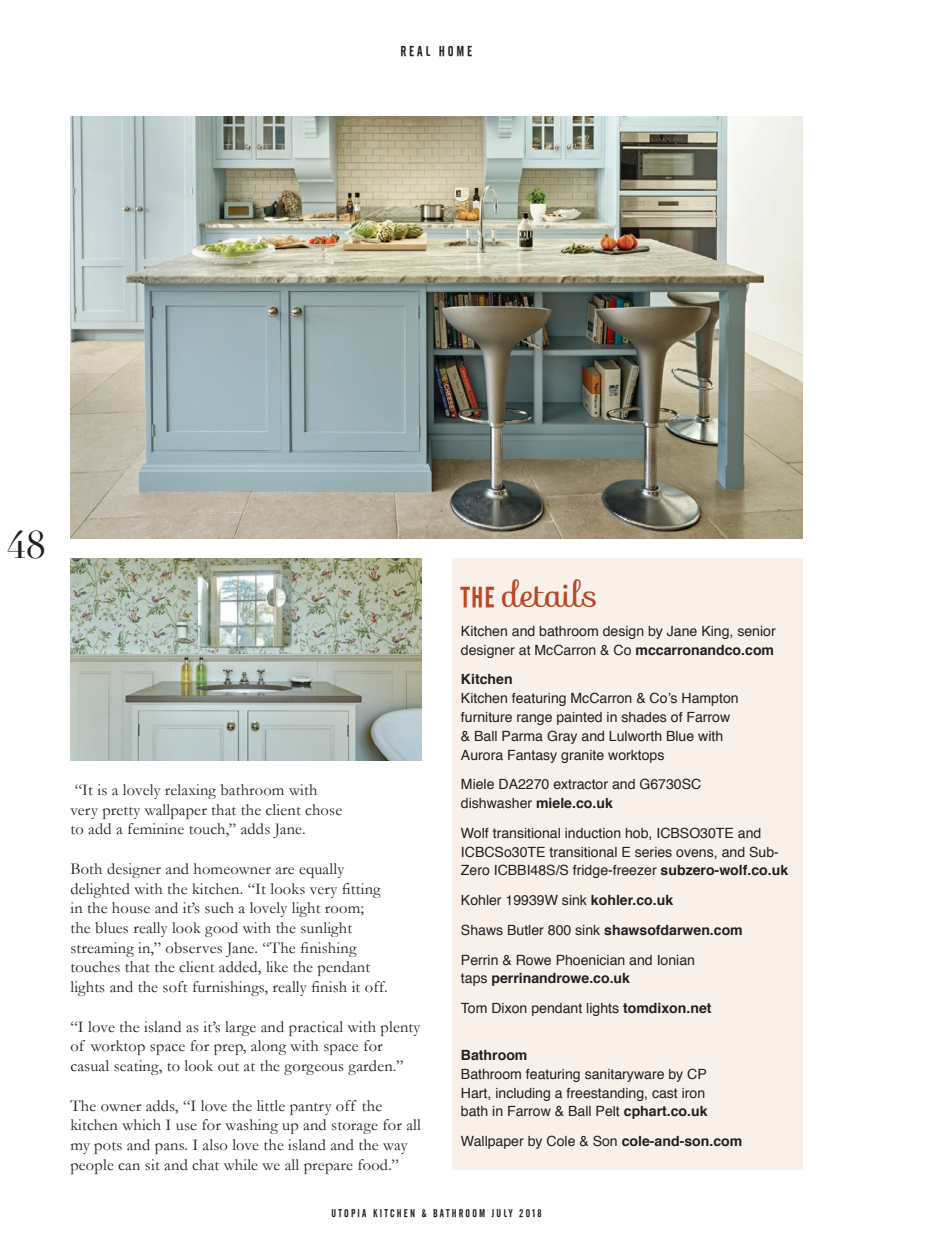
<style>
.page{position:relative;width:934px;height:1254px;background:#fff}
.page>*{position:absolute;margin:0;border:0;box-sizing:border-box;transform-origin:0 0}
.t1{font:34.5px "Sofia";letter-spacing:-.005em;color:#b94725}
.t2{font:16.5px/19.6px "Garamond";letter-spacing:.01em;color:#231f20}
.t3{font:14.1px/18.8px "Helvetica";color:#231f20}
.t4{font:700 14.1px/29.7px "Helvetica";color:#231f20}
.t5{font:14.1px "Cafeta";letter-spacing:.2em;color:#231f20}
.t6{font:10.95px "Cafeta";letter-spacing:.2em;color:#231f20}
.s1{font-family:"Cafeta";font-size:28.2px}
.s2{font-weight:700}
.s3{font-weight:400}
</style>
<div class="page">
<div style="left:452px;top:558px;width:350px;height:611px;background:#f8f0e9"></div>
<img style="left:70px;top:117px;width:732px;height:421px">
<img style="left:70px;top:558px;width:351px;height:202px">
<p class="t5" style="left:400px;top:43px;width:73px">REAL HOME</p>
<p class="t2" style="left:70px;top:779px;width:273px">“It is a lovely relaxing bathroom with very pretty wallpaper that the client chose to add a feminine touch,” adds Jane.</p>
<p class="t2" style="left:70px;top:858px;width:319px">Both designer and homeowner are equally delighted with the kitchen. “It looks very fitting in the house and it’s such a lovely light room; the blues really look good with the sunlight streaming in,” observes Jane. “The finishing touches that the client added, like the pendant lights and the soft furnishings, really finish it off.</p>
<p class="t2" style="left:70px;top:1016px;width:351px">“I love the island as it’s large and practical with plenty of worktop space for prep, along with space for casual seating, to look out at the gorgeous garden.”</p>
<p class="t2" style="left:70px;top:1095px;width:352px">The owner adds, “I love the little pantry off the kitchen which I use for washing up and storage for all my pots and pans. I also love the island and the way people can sit and chat while we all prepare food.”</p>
<p class="t1" style="left:461px;top:567px;width:138px"><span class="s1">THE</span> details</p>
<p class="t3" style="left:461px;top:622px;width:316px">Kitchen and bathroom design by Jane King, senior designer at McCarron &amp; Co <span class="s2">mccarronandco.com</span></p>
<p class="t3" style="left:461px;top:670px;width:279px"><span class="s2">Kitchen<br></span>Kitchen featuring McCarron &amp; Co’s Hampton furniture range painted in shades of Farrow &amp; Ball Parma Gray and Lulworth Blue with Aurora Fantasy granite worktops</p>
<p class="t3" style="left:461px;top:775px;width:242px">Miele DA2270 extractor and G6730SC dishwasher <span class="s2">miele.co.uk</span></p>
<p class="t3" style="left:461px;top:823px;width:329px">Wolf transitional induction hob, ICBSO30TE and<br>ICBCSo30TE transitional E series ovens, and Sub-<br>Zero ICBBI48S/S fridge-freezer <span class="s2">subzero-wolf.co.uk</span></p>
<p class="t3" style="left:461px;top:885px;width:283px;line-height:29.7px">Kohler 19939W sink <span class="s2">kohler.co.uk<br></span>Shaws Butler 800 sink <span class="s2">shawsofdarwen.com<br></span>Perrin &amp; Rowe Phoenician and Ionian</p>
<p class="t4" style="left:461px;top:963px;width:252px"><span class="s3">taps</span> perrinandrowe.co.uk<br><span class="s3">Tom Dixon pendant lights</span> tomdixon.net</p>
<p class="t3" style="left:461px;top:1046px;width:248px"><span class="s2">Bathroom<br></span>Bathroom featuring sanitaryware by CP<br>Hart, including a freestanding, cast iron bath in Farrow &amp; Ball Pelt <span class="s2">cphart.co.uk</span></p>
<p class="t3" style="left:461px;top:1132px;width:283px">Wallpaper by Cole &amp; Son <span class="s2">cole-and-son.com</span></p>
<p class="t6" style="left:331px;top:1206px;width:211px">UTOPIA KITCHEN &amp; BATHROOM JULY 2018</p>
</div>
